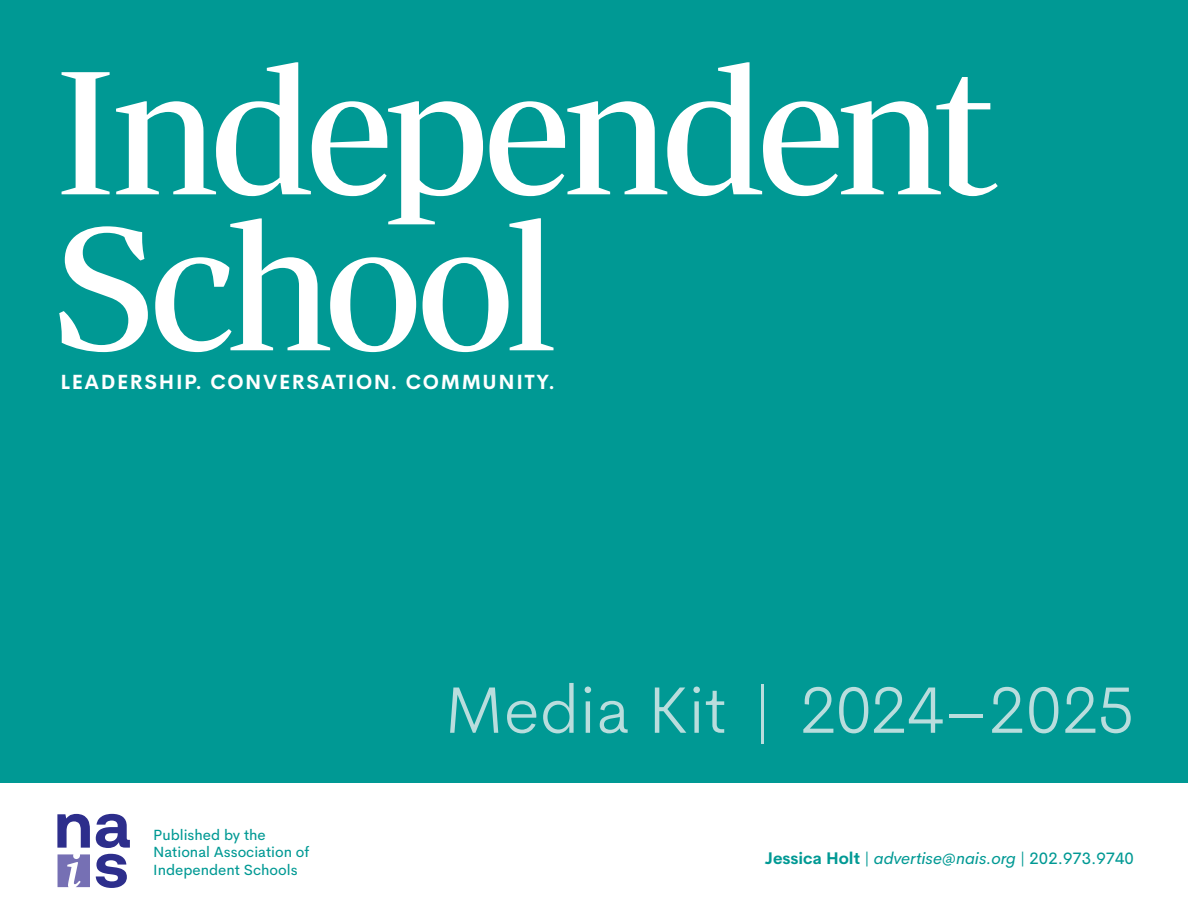
<style>
.page{position:relative;width:1188px;height:918px;background:#fff}
.page>*{position:absolute;margin:0;border:0;box-sizing:border-box;transform-origin:0 0}
.t1{font:179.85px/156px "Periodico Display";letter-spacing:-.06em;color:#fff}
.t2{font:300 66.45px "Cerebri Sans";color:#b9dddd}
.t3{font:700 20.1px "Cerebri Sans";letter-spacing:.08em;color:#fff}
.t4{font:italic 16.5px "Cerebri Sans";color:#009994}
.t5{font:14.85px/17.4px "Cerebri Sans";color:#009994}
.s1{font-family:"Periodico Display Lg";font-weight:400}
.s2{font-weight:700;font-style:normal}
.s3{font-style:normal}
</style>
<div class="page">
<div style="left:0;top:0;width:1188px;height:783px;background:#009994"></div>
<svg style="left:96px;top:854px;width:31px;height:34px"></svg>
<svg style="left:58px;top:854px;width:32px;height:33px"></svg>
<svg style="left:96px;top:814px;width:34px;height:34px"></svg>
<svg style="left:57px;top:814px;width:33px;height:34px"></svg>
<h1 class="t1" style="left:54px;top:51px;width:947px">Independent<br>School</h1>
<h3 class="t3" style="left:60px;top:365px;width:496px">LEADERSHIP. CONVERSATION. COMMUNITY.</h3>
<p class="t5" style="left:153px;top:825px;width:158px">Published by the<br>National Association of<br>Independent Schools</p>
<h2 class="t2" style="left:444px;top:657px;width:691px">Media Kit <span class="s1">|</span> 2024–2025</h2>
<p class="t4" style="left:765px;top:845px;width:371px"><span class="s2">Jessica Holt</span> <span class="s3">|</span> advertise@nais.org <span class="s3">| 202.973.9740</span></p>
</div>
